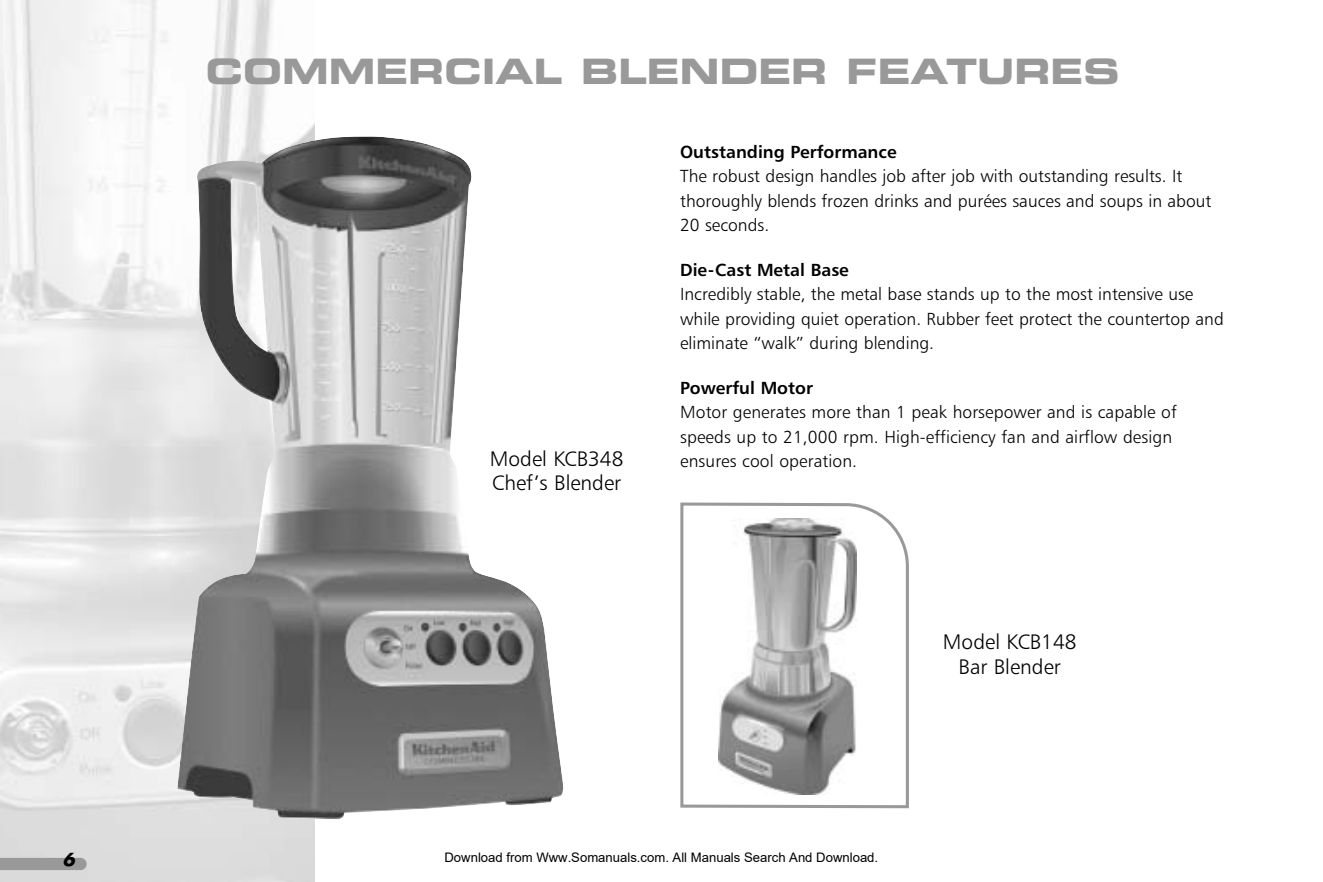
<style>
.page{position:relative;width:1323px;height:882px;background:#fff}
.page>*{position:absolute;margin:0;border:0;box-sizing:border-box;transform-origin:0 0}
.t1{font:35px "Eurostile Bold Extended Two";color:#999}
.t2{font:21px/24.5px "Humanist 777 BT Light B";color:#000;text-align:center}
.t3{font:17.5px/24.5px "Humanist 777 BT Light B";color:#000}
.t4{font:17.5px "Humanist 777 BT Bold B";color:#000}
.t5{font:italic 700 17.5px "Futura";color:#000}
.t6{font:13.12px "Arial";color:#000}
</style>
<div class="page">
<img style="left:0;top:0;width:315px;height:882px">
<img style="left:177px;top:136px;width:386px;height:683px">
<svg style="left:680px;top:503px;width:229px;height:305px"></svg>
<svg style="left:0;top:858px;width:87px;height:12px"></svg>
<p class="t5" style="left:63px;top:852px;width:14px">6</p>
<h1 class="t1" style="left:206px;top:59px;width:915px">COMMERCIAL BLENDER FEATURES</h1>
<p class="t4" style="left:680px;top:144px;width:218px">Outstanding Performance</p>
<p class="t3" style="left:680px;top:165px;width:533px">The robust design handles job after job with outstanding results. It thoroughly blends frozen drinks and purées sauces and soups in about<br>20 seconds.</p>
<p class="t4" style="left:680px;top:262px;width:170px">Die-Cast Metal Base</p>
<p class="t3" style="left:680px;top:283px;width:545px">Incredibly stable, the metal base stands up to the most intensive use while providing quiet operation. Rubber feet protect the countertop and eliminate “walk” during blending.</p>
<p class="t4" style="left:680px;top:380px;width:134px">Powerful Motor</p>
<p class="t3" style="left:680px;top:401px;width:498px">Motor generates more than 1 peak horsepower and is capable of speeds up to 21,000 rpm. High-efficiency fan and airflow design</p>
<p class="t2" style="left:490px;top:447px;width:135px">Model KCB348</p>
<p class="t3" style="left:680px;top:450px;width:179px">ensures cool operation.</p>
<p class="t2" style="left:492px;top:472px;width:131px">Chef’s Blender</p>
<p class="t2" style="left:943px;top:631px;width:135px">Model KCB148<br>Bar Blender</p>
<p class="t6" style="left:444px;top:850px;width:435px">Download from Www.Somanuals.com. All Manuals Search And Download.</p>
</div>
